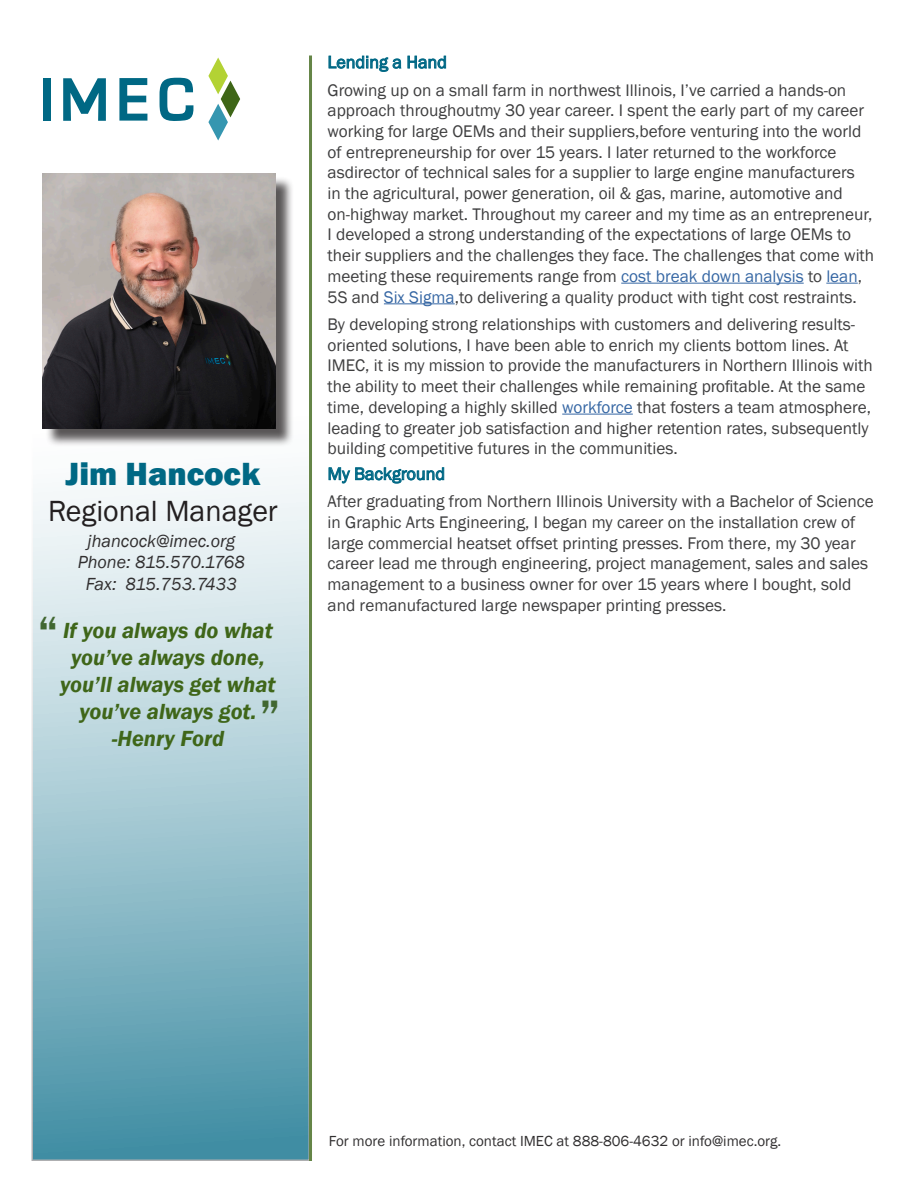
<style>
.page{position:relative;width:918px;height:1188px;background:#fff}
.page>*{position:absolute;margin:0;border:0;box-sizing:border-box;transform-origin:0 0}
.t1{font:600 45px "Franklin Gothic";color:#416731}
.t2{font:800 33px "Franklin Gothic";color:#006884}
.t3{font:30px "Franklin Gothic";color:#231f20}
.t4{font:italic 600 22.5px/27px "Franklin Gothic";color:#3f6619;text-align:center}
.t5{font:italic 18px/21.6px "Franklin Gothic";color:#312f30;text-align:center}
.body_copy{font:18px "Franklin Gothic";color:#006885}
.body_copy-2{font:17.25px/20.7px "Franklin Gothic";color:#3e3e3f}
.body_copy-3{font:15px "Franklin Gothic";color:#312f30}
.s1{color:#3667a4}
</style>
<div class="page">
<svg style="left:32px;top:55px;width:278px;height:1106px"></svg>
<hr style="left:309px;top:56px;width:3px;height:1105px;background:#658547">
<hr style="left:621px;top:283px;width:183px;height:1px;background:#3667a4">
<hr style="left:826px;top:283px;width:32px;height:1px;background:#3667a4">
<hr style="left:384px;top:303px;width:71px;height:1px;background:#3667a4">
<hr style="left:562px;top:414px;width:71px;height:1px;background:#3667a4">
<svg style="left:328px;top:55px;width:118px;height:17px"></svg>
<svg style="left:328px;top:467px;width:117px;height:17px"></svg>
<svg style="left:208px;top:58px;width:32px;height:83px"></svg>
<div style="left:43px;top:78px;width:8px;height:43px;background:#006884"></div>
<svg style="left:119px;top:78px;width:28px;height:43px"></svg>
<svg style="left:160px;top:78px;width:34px;height:44px"></svg>
<svg style="left:63px;top:78px;width:43px;height:43px"></svg>
<div style="left:45px;top:176px;width:249px;height:271px;background:#231f20;opacity:.75"></div>
<img style="left:43px;top:174px;width:233px;height:254px">
<p class="t2" style="left:66px;top:452px;width:196px">Jim Hancock</p>
<p class="t3" style="left:48px;top:492px;width:231px">Regional Manager</p>
<p class="t5" style="left:78px;top:530px;width:169px">jhancock@imec.org<br>Phone: 815.570.1768<br>Fax: 815.753.7433</p>
<p class="t4" style="left:60px;top:617px;width:217px">If you always do what you’ve always done, you’ll always get what you’ve always got. -Henry Ford</p>
<p class="t1" style="left:38px;top:605px;width:21px">“</p>
<p class="t1" style="left:280px;top:726px;width:21px;rotate:-180deg">“</p>
<p class="body_copy" style="left:328px;top:51px;width:121px">Lending a Hand</p>
<p class="body_copy-2" style="left:328px;top:80px;width:548px">Growing up on a small farm in northwest Illinois, I’ve carried a hands-on approach throughoutmy 30 year career. I spent the early part of my career working for large OEMs and their suppliers,before venturing into the world of entrepreneurship for over 15 years. I later returned to the workforce asdirector of technical sales for a supplier to large engine manufacturers<br>in the agricultural, power generation, oil &amp; gas, marine, automotive and on-highway market. Throughout my career and my time as an entrepreneur, I developed a strong understanding of the expectations of large OEMs to their suppliers and the challenges they face. The challenges that come with meeting these requirements range from <span class="s1">cost break down analysis</span> to <span class="s1">lean</span>, 5S and <span class="s1">Six Sigma</span>,to delivering a quality product with tight cost restraints.</p>
<p class="body_copy-2" style="left:328px;top:314px;width:547px">By developing strong relationships with customers and delivering results&shy;oriented solutions, I have been able to enrich my clients bottom lines. At IMEC, it is my mission to provide the manufacturers in Northern Illinois with the ability to meet their challenges while remaining profitable. At the same time, developing a highly skilled <span class="s1">workforce</span> that fosters a team atmosphere, leading to greater job satisfaction and higher retention rates, subsequently building competitive futures in the communities.</p>
<p class="body_copy" style="left:328px;top:463px;width:119px">My Background</p>
<p class="body_copy-2" style="left:328px;top:491px;width:548px">After graduating from Northern Illinois University with a Bachelor of Science in Graphic Arts Engineering, I began my career on the installation crew of large commercial heatset offset printing presses. From there, my 30 year career lead me through engineering, project management, sales and sales management to a business owner for over 15 years where I bought, sold and remanufactured large newspaper printing presses.</p>
<p class="body_copy-3" style="left:329px;top:1132px;width:454px">For more information, contact IMEC at 888-806-4632 or info@imec.org.</p>
</div>
